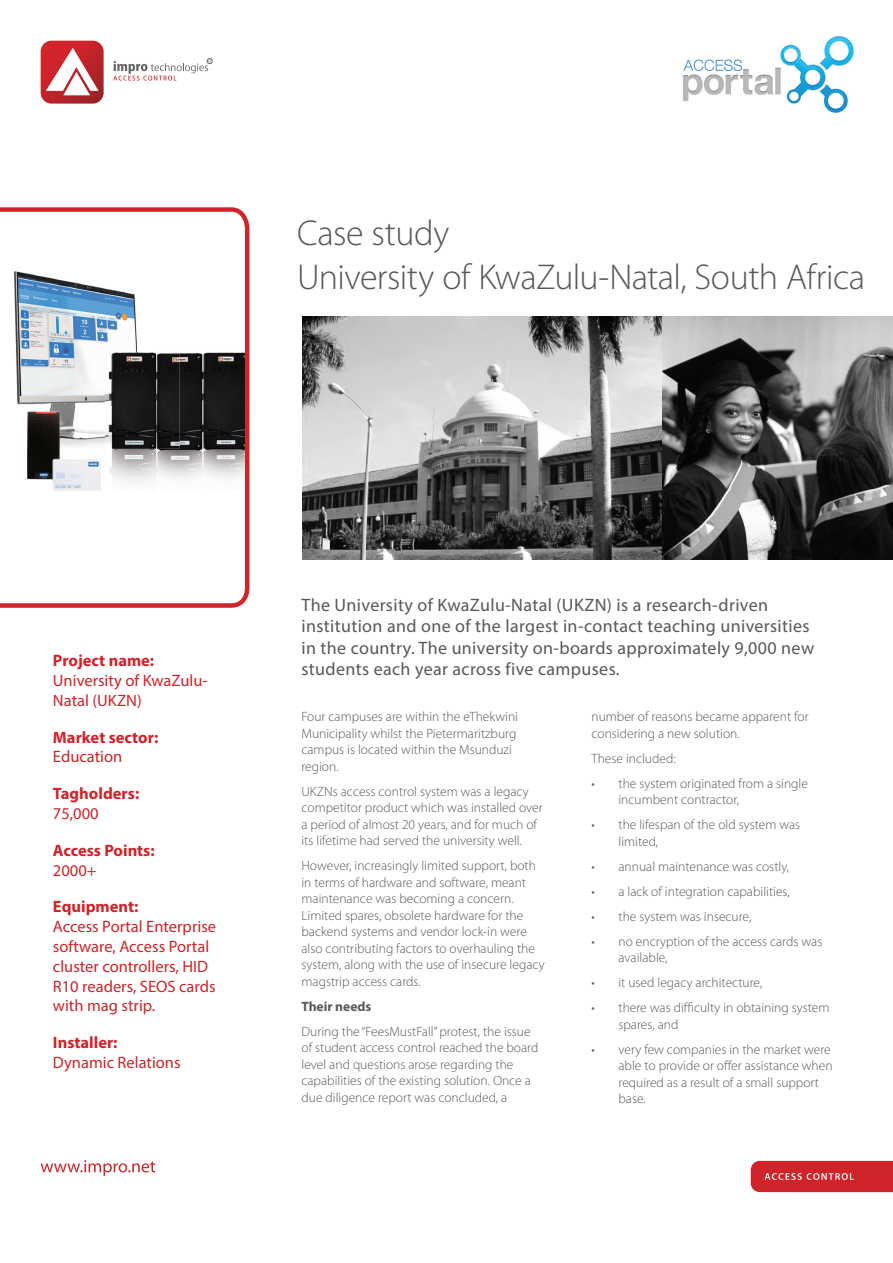
<style>
.page{position:relative;width:893px;height:1263px;background:#fff}
.page>*{position:absolute;margin:0;border:0;box-sizing:border-box;transform-origin:0 0}
.t1{font:300 36px/43.2px "Myriad Pro";letter-spacing:-.015em;color:#57585a}
.t2{font:18px/21.6px "Myriad Pro";letter-spacing:.02em;color:#57585a}
.t3{font:16.5px/19.8px "Myriad Pro";color:#d1232a}
.t4{font:700 16.5px "Myriad Pro";color:#d1232a}
.t5{font:300 13.5px/16.5px "Myriad Pro";color:#57585a}
.t6{font:700 13.5px "Myriad Pro";color:#57585a}
</style>
<div class="page">
<svg style="left:41px;top:41px;width:63px;height:63px"></svg>
<svg style="left:113px;top:58px;width:99px;height:23px"></svg>
<svg style="left:41px;top:1160px;width:114px;height:16px"></svg>
<svg style="left:751px;top:1161px;width:142px;height:31px;background:#d32e35"></svg>
<img style="left:683px;top:36px;width:171px;height:77px">
<img style="left:661px;top:317px;width:232px;height:242px">
<img style="left:303px;top:317px;width:358px;height:242px">
<svg style="left:0;top:207px;width:250px;height:401px"></svg>
<h1 class="t1" style="left:297px;top:212px;width:569px">Case study<br>University of KwaZulu-Natal, South Africa</h1>
<p class="t4" style="left:53px;top:650px;width:103px">Project name:</p>
<p class="t3" style="left:53px;top:670px;width:156px">University of KwaZulu-<br>Natal (UKZN)</p>
<p class="t4" style="left:53px;top:726px;width:107px">Market sector:</p>
<p class="t3" style="left:53px;top:747px;width:71px">Education</p>
<p class="t4" style="left:53px;top:783px;width:88px">Tagholders:</p>
<p class="t3" style="left:53px;top:803px;width:47px">75,000</p>
<p class="t4" style="left:53px;top:839px;width:103px">Access Points:</p>
<p class="t3" style="left:53px;top:860px;width:45px">2000+</p>
<p class="t4" style="left:53px;top:896px;width:87px">Equipment:</p>
<p class="t3" style="left:53px;top:916px;width:165px">Access Portal Enterprise software, Access Portal cluster controllers, HID<br>R10 readers, SEOS cards with mag strip.</p>
<p class="t4" style="left:53px;top:1032px;width:66px">Installer:</p>
<p class="t3" style="left:53px;top:1052px;width:129px">Dynamic Relations</p>
<p class="t2" style="left:301px;top:593px;width:514px">The University of KwaZulu-Natal (UKZN) is a research-driven institution and one of the largest in-contact teaching universities in the country. The university on-boards approximately 9,000 new students each year across five campuses.</p>
<p class="t5" style="left:301px;top:708px;width:218px">Four campuses are within the eThekwini<br>Municipality whilst the Pietermaritzburg campus is located within the Msunduzi region.</p>
<p class="t5" style="left:301px;top:783px;width:243px">UKZNs access control system was a legacy competitor product which was installed over a period of almost 20 years, and for much of its lifetime had served the university well.</p>
<p class="t5" style="left:301px;top:857px;width:245px">However, increasingly limited support, both in terms of hardware and software, meant maintenance was becoming a concern.<br>Limited spares, obsolete hardware for the backend systems and vendor lock-in were also contributing factors to overhauling the system, along with the use of insecure legacy magstrip access cards.</p>
<p class="t6" style="left:301px;top:997px;width:71px">Their needs</p>
<p class="t5" style="left:301px;top:1023px;width:238px">During the “FeesMustFall” protest, the issue of student access control reached the board level and questions arose regarding the capabilities of the existing solution. Once a due diligence report was concluded, a</p>
<p class="t5" style="left:591px;top:708px;width:219px">number of reasons became apparent for considering a new solution.</p>
<p class="t5" style="left:591px;top:750px;width:86px">These included:</p>
<p class="t5" style="left:618px;top:775px;width:191px;text-indent:-27px">• the system originated from a single incumbent contractor,</p>
<p class="t5" style="left:618px;top:816px;width:183px;text-indent:-27px">• the lifespan of the old system was limited,</p>
<p class="t5" style="left:591px;top:858px;width:199px">• annual maintenance was costly,</p>
<p class="t5" style="left:591px;top:883px;width:200px">• a lack of integration capabilities,</p>
<p class="t5" style="left:591px;top:908px;width:161px">• the system was insecure,</p>
<p class="t5" style="left:618px;top:933px;width:205px;text-indent:-27px">• no encryption of the access cards was available,</p>
<p class="t5" style="left:591px;top:974px;width:172px">• it used legacy architecture,</p>
<p class="t5" style="left:618px;top:999px;width:212px;text-indent:-27px">• there was difficulty in obtaining system spares, and</p>
<p class="t5" style="left:618px;top:1041px;width:216px;text-indent:-27px">• very few companies in the market were able to provide or offer assistance when required as a result of a small support base.</p>
</div>
